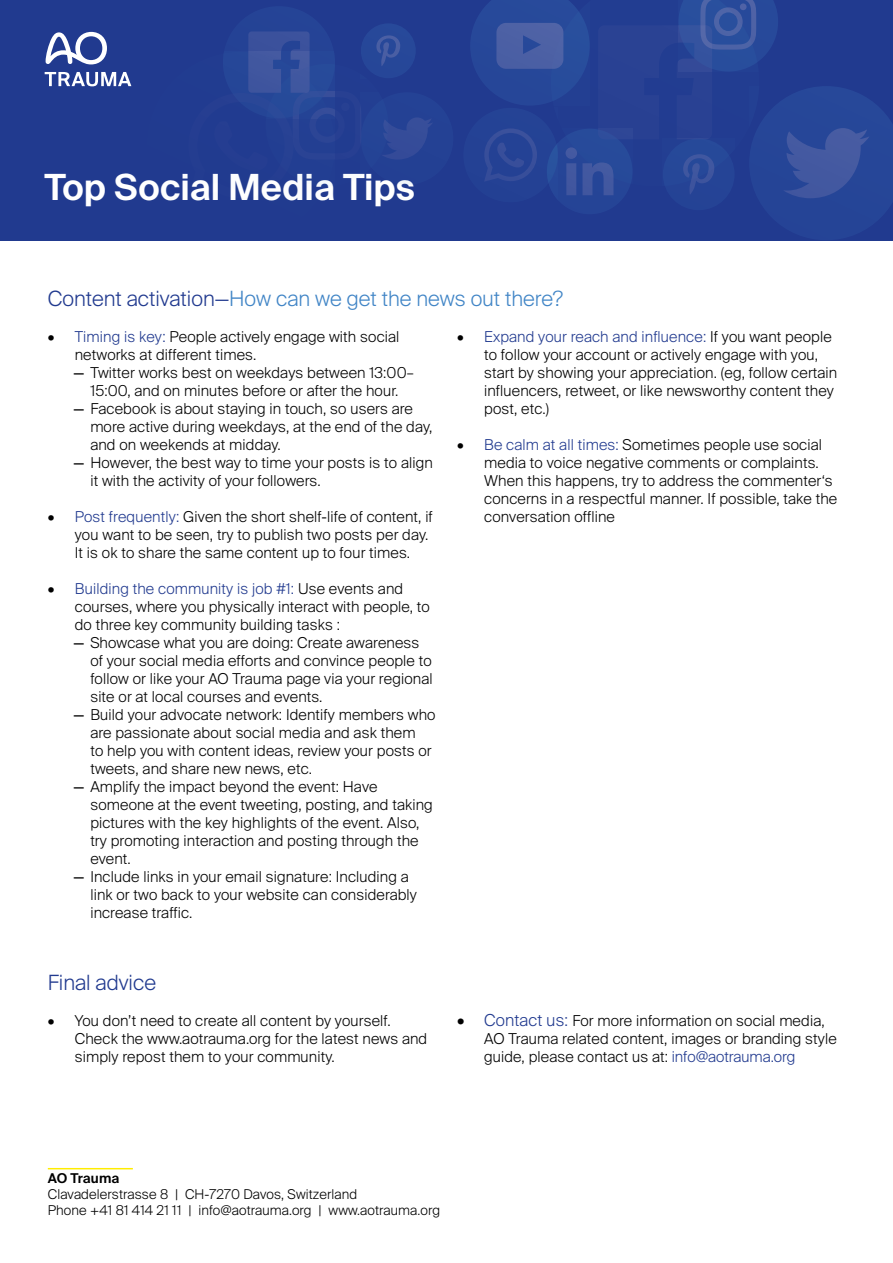
<style>
.page{position:relative;width:893px;height:1263px;background:#fff}
.page>*{position:absolute;margin:0;border:0;box-sizing:border-box;transform-origin:0 0}
.t1{font:600 36px "Suisse Intl";color:#fff}
.t2{font:300 21px "Suisse Intl";color:#4185c6}
.t3{font:300 21px "Suisse Intl";color:#213a8f}
.t4{font:300 15px/18px "Suisse Intl";letter-spacing:.01em;color:#000}
.t5{font:300 13.5px/16.2px "Suisse Intl";letter-spacing:.01em;color:#000}
.t6{font:600 13.5px "Suisse Intl";color:#000}
.s1{color:#213a8f}
.s2{font-weight:400}
.s3{font-size:16.5px}
.s4{font-size:16.5px;color:#213a8f}
</style>
<div class="page">
<div style="left:0;top:0;width:893px;height:240px;background:#213a8f"></div>
<svg style="left:45px;top:72px;width:86px;height:14px"></svg>
<svg style="left:46px;top:32px;width:61px;height:32px"></svg>
<div style="left:266px;top:64px;width:122px;height:122px;background:#233e92;border-radius:50%"></div>
<div style="left:223px;top:6px;width:112px;height:112px;background:#254396;border-radius:50%"></div>
<div style="left:361px;top:92px;width:92px;height:93px;background:#244194;border-radius:50%"></div>
<svg style="left:383px;top:118px;width:49px;height:41px"></svg>
<div style="left:361px;top:23px;width:55px;height:55px;background:#264799;border-radius:50%"></div>
<svg style="left:376px;top:35px;width:24px;height:31px"></svg>
<div style="left:463px;top:108px;width:95px;height:94px;background:#244194;border-radius:50%"></div>
<svg style="left:470px;top:0;width:423px;height:221px"></svg>
<svg style="left:248px;top:31px;width:113px;height:98px"></svg>
<hr style="left:48px;top:1168px;width:85px;height:1px;background:#ffed00">
<h1 class="t1" style="left:45px;top:166px;width:372px">Top Social Media Tips</h1>
<h2 class="t2" style="left:48px;top:286px;width:517px"><span class="s1">Content activation—</span>How can we get the news out there?</h2>
<p class="t4" style="left:75px;top:328px;width:326px;text-indent:-27px">• <span class="s1">Timing is key:</span> People actively engage with social networks at different times.</p>
<p class="t4" style="left:73px;top:364px;width:342px;text-align:center"><span class="s2">—</span> Twitter works best on weekdays between 13:00–<br>15:00, and on minutes before or after the hour.</p>
<p class="t4" style="left:90px;top:400px;width:343px;text-indent:-17px"><span class="s2">—</span> Facebook is about staying in touch, so users are more active during weekdays, at the end of the day, and on weekends at midday.</p>
<p class="t4" style="left:90px;top:454px;width:344px;text-indent:-17px"><span class="s2">—</span> However, the best way to time your posts is to align it with the activity of your followers.</p>
<p class="t4" style="left:75px;top:508px;width:359px;text-indent:-27px">• <span class="s1">Post frequently:</span> Given the short shelf-life of content, if you want to be seen, try to publish two posts per day.<br>It is ok to share the same content up to four times.</p>
<p class="t4" style="left:75px;top:580px;width:357px;text-indent:-27px">• <span class="s1">Building the community is job #1:</span> Use events and courses, where you physically interact with people, to do three key community building tasks :</p>
<p class="t4" style="left:90px;top:634px;width:344px;text-indent:-17px"><span class="s2">—</span> Showcase what you are doing: Create awareness of your social media efforts and convince people to follow or like your AO Trauma page via your regional site or at local courses and events.</p>
<p class="t4" style="left:90px;top:706px;width:347px;text-indent:-17px"><span class="s2">—</span> Build your advocate network: Identify members who are passionate about social media and ask them<br>to help you with content ideas, review your posts or tweets, and share new news, etc.</p>
<p class="t4" style="left:90px;top:778px;width:344px;text-indent:-17px"><span class="s2">—</span> Amplify the impact beyond the event: Have someone at the event tweeting, posting, and taking pictures with the key highlights of the event. Also, try promoting interaction and posting through the event.</p>
<p class="t4" style="left:90px;top:868px;width:328px;text-indent:-17px"><span class="s2">—</span> Include links in your email signature: Including a link or two back to your website can considerably increase traffic.</p>
<p class="t4" style="left:484px;top:328px;width:355px;text-indent:-27px">• <span class="s1">Expand your reach and influence:</span> If you want people to follow your account or actively engage with you, start by showing your appreciation. (eg, follow certain influencers, retweet, or like newsworthy content they post, etc.)</p>
<p class="t4" style="left:484px;top:436px;width:355px;text-indent:-27px">• <span class="s1">Be calm at all times:</span> Sometimes people use social media to voice negative comments or complaints.<br>When this happens, try to address the commenter‘s concerns in a respectful manner. If possible, take the conversation offline</p>
<h2 class="t3" style="left:48px;top:970px;width:110px">Final advice</h2>
<p class="t4" style="left:75px;top:1012px;width:354px;text-indent:-27px">• You don’t need to create all content by yourself.<br>Check the www.aotrauma.org for the latest news and simply repost them to your community.</p>
<p class="t4" style="left:484px;top:1012px;width:354px;text-indent:-27px"><span class="s3">•</span> <span class="s4">Contact us:</span> For more information on social media,<br>AO Trauma related content, images or branding style guide, please contact us at: <span class="s1">info@aotrauma.org</span></p>
<p class="t6" style="left:48px;top:1170px;width:73px">AO Trauma</p>
<p class="t5" style="left:48px;top:1186px;width:394px">Clavadelerstrasse 8 | CH-7270 Davos, Switzerland<br>Phone +41 81 414 21 11 | info@aotrauma.org | www.aotrauma.org</p>
</div>
